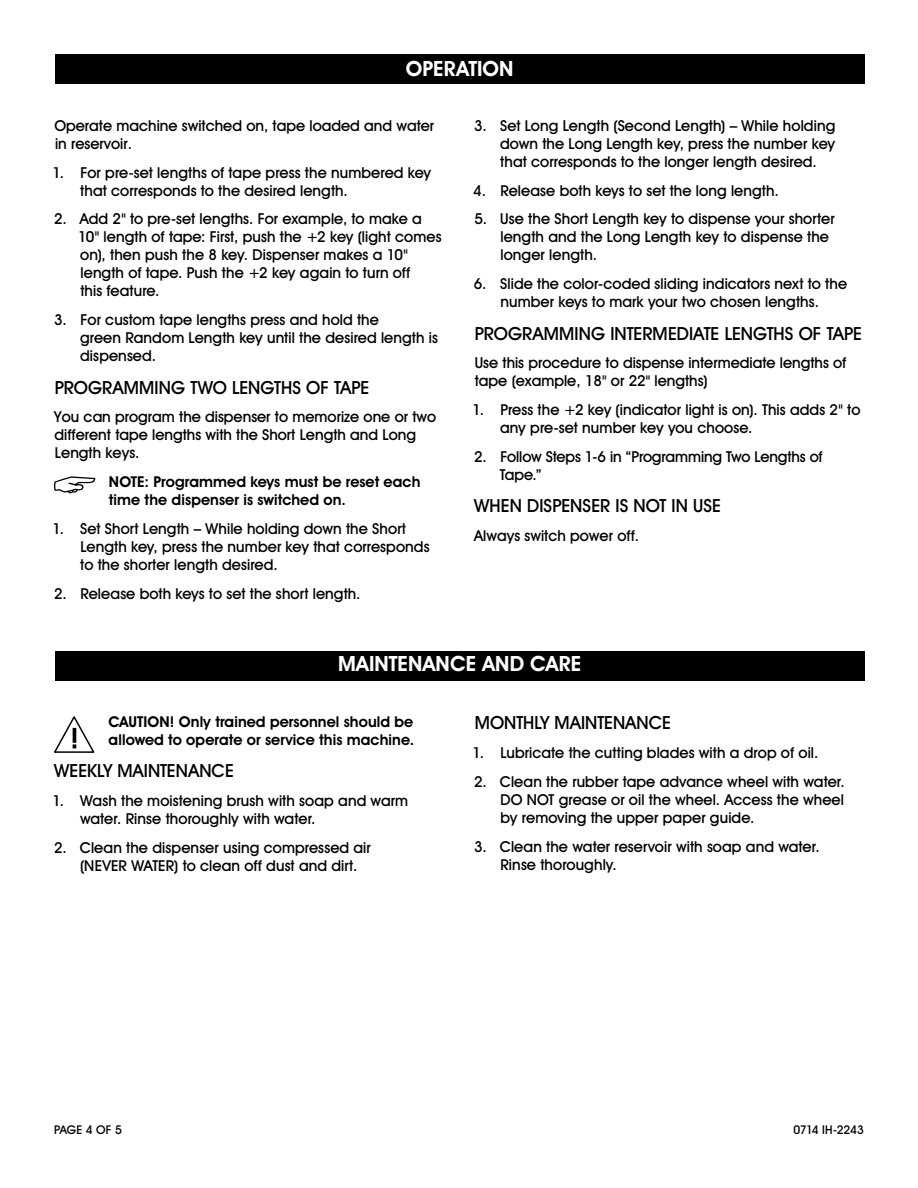
<style>
.page{position:relative;width:918px;height:1188px;background:#fff}
.page>*{position:absolute;margin:0;border:0;box-sizing:border-box;transform-origin:0 0}
.t1{font:700 21px "Uline Two Knine";color:#fff}
.t2{font:18px "Uline Two Knine";letter-spacing:.005em;color:#000}
.t3{font:15px/18px "Uline Two Knine";letter-spacing:.005em;color:#000}
.t4{font:700 15px/18px "Uline Two Knine";letter-spacing:.005em;color:#000}
.t5{font:12px "Uline Two Knine";letter-spacing:-.005em;color:#000}
.s1{font-weight:700}
</style>
<div class="page">
<svg style="left:54px;top:476px;width:41px;height:17px"></svg>
<div style="left:55px;top:54px;width:810px;height:30px;background:#000"></div>
<svg style="left:54px;top:716px;width:40px;height:37px"></svg>
<div style="left:55px;top:651px;width:810px;height:30px;background:#000"></div>
<h1 class="t1" style="left:406px;top:56px;width:13px">operation</h1>
<p class="t3" style="left:54px;top:116px;width:381px">Operate machine switched on, tape loaded and water in reservoir.</p>
<p class="t3" style="left:80px;top:163px;width:352px;text-indent:-28px">1. For pre-set lengths of tape press the numbered key that corresponds to the desired length.</p>
<p class="t3" style="left:78px;top:210px;width:365px;text-indent:-24px">2. Add 2" to pre-set lengths. For example, to make a 10" length of tape: First, push the +2 key (light comes on), then push the 8 key. Dispenser makes a 10" length of tape. Push the +2 key again to turn off<br>this feature.</p>
<p class="t3" style="left:80px;top:311px;width:360px;text-indent:-26px">3. For custom tape lengths press and hold the<br>green Random Length key until the desired length is dispensed.</p>
<p class="t2" style="left:55px;top:376px;width:22px">Programmi</p>
<p class="t2" style="left:159px;top:376px;width:113px">ng Two Lengths</p>
<p class="t2" style="left:306px;top:376px;width:45px">of Tape</p>
<p class="t3" style="left:54px;top:408px;width:384px">You can program the dispenser to memorize one or two different tape lengths with the Short Length and Long<br>Length keys.</p>
<p class="t4" style="left:109px;top:473px;width:313px">NOTE: Programmed keys must be reset each time the dispenser is switched on.</p>
<p class="t3" style="left:80px;top:519px;width:351px;text-indent:-28px">1. Set Short Length <span class="s1">–</span> While holding down the Short<br>Length key, press the number key that corresponds to the shorter length desired.</p>
<p class="t3" style="left:54px;top:584px;width:308px">2. Release both keys to set the short length.</p>
<p class="t3" style="left:500px;top:116px;width:337px;text-align:justify;text-indent:-26px">3. Set Long Length (Second Length) <span class="s1">–</span> While holding down the Long Length key, press the number key that corresponds to the longer length desired.</p>
<p class="t3" style="left:473px;top:181px;width:307px">4. Release both keys to set the long length.</p>
<p class="t3" style="left:500px;top:210px;width:336px;text-indent:-26px">5. Use the Short Length key to dispense your shorter length and the Long Length key to dispense the longer length.</p>
<p class="t3" style="left:474px;top:275px;width:375px;text-align:center">6. Slide the color-coded sliding indicators next to the number keys to mark your two chosen lengths.</p>
<p class="t2" style="left:475px;top:322px;width:22px">Programmi</p>
<p class="t2" style="left:579px;top:322px;width:59px">ng Intermediate</p>
<p class="t2" style="left:725px;top:322px;width:40px">Lengths</p>
<p class="t2" style="left:799px;top:322px;width:45px">of Tape</p>
<p class="t3" style="left:475px;top:354px;width:373px">Use this procedure to dispense intermediate lengths of tape (example, 18" or 22" lengths)</p>
<p class="t3" style="left:500px;top:401px;width:362px;text-indent:-27px">1. Press the +2 key (indicator light is on). This adds 2" to any pre-set number key you choose.</p>
<p class="t3" style="left:500px;top:447px;width:324px;text-indent:-26px">2. Follow Steps 1-6 in “Programming Two Lengths of<br>Tape.”</p>
<p class="t2" style="left:474px;top:495px;width:74px">When Dispe</p>
<p class="t2" style="left:570px;top:495px;width:23px">nser</p>
<p class="t2" style="left:616px;top:495px;width:88px">is not in use</p>
<p class="t3" style="left:474px;top:527px;width:166px">Always switch power off.</p>
<h1 class="t1" style="left:338px;top:650px;width:14px">maintenance</h1>
<h1 class="t1" style="left:482px;top:650px;width:16px">and</h1>
<h1 class="t1" style="left:530px;top:650px;width:14px">care</h1>
<p class="t4" style="left:108px;top:712px;width:307px">CAUTION! Only trained personnel should be allowed to operate or service this machine.</p>
<p class="t2" style="left:54px;top:760px;width:179px">Weekly Mai nte nance</p>
<p class="t3" style="left:80px;top:792px;width:330px;text-indent:-27px">1. Wash the moistening brush with soap and warm water. Rinse thoroughly with water.</p>
<p class="t3" style="left:80px;top:838px;width:292px;text-indent:-26px">2. Clean the dispenser using compressed air (NEVER WATER) to clean off dust and dirt.</p>
<p class="t2" style="left:475px;top:712px;width:196px">Month ly Mai nte nance</p>
<p class="t3" style="left:473px;top:744px;width:347px">1. Lubricate the cutting blades with a drop of oil.</p>
<p class="t3" style="left:500px;top:772px;width:346px;text-align:justify;text-indent:-26px">2. Clean the rubber tape advance wheel with water.<br>DO NOT grease or oil the wheel. Access the wheel by removing the upper paper guide.</p>
<p class="t3" style="left:500px;top:837px;width:321px;text-indent:-26px">3. Clean the water reservoir with soap and water.<br>Rinse thoroughly.</p>
<p class="t5" style="left:54px;top:1122px;width:69px">PAGE 4 OF 5</p>
<p class="t5" style="left:793px;top:1122px;width:72px">0714 IH-2243</p>
</div>
